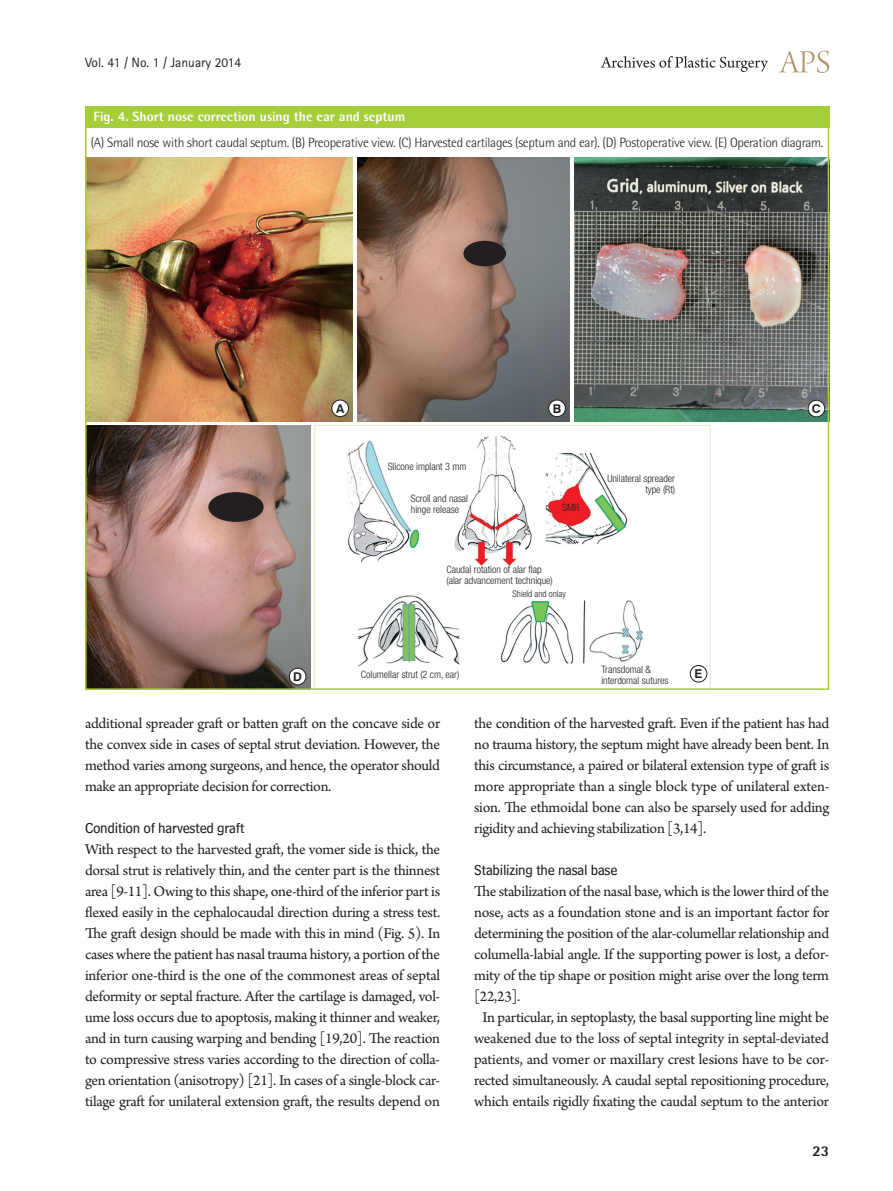
<style>
.page{position:relative;width:893px;height:1191px;background:#fff}
.page>*{position:absolute;margin:0;border:0;box-sizing:border-box;transform-origin:0 0}
.본문_성형{font:15.75px/21px "Arno Pro";letter-spacing:-.02em;color:#231f20;text-align:justify}
.소제목{font:15px "Bell Centennial Std Sub Capt";letter-spacing:-.02em;color:#231f20}
.t1{font:800 15px "Rotis Semi Sans Std";color:#231f20}
.그림__표-설명{font:300 13.5px "Rotis Semi Sans Std";letter-spacing:-.02em;color:#231f20}
.표_그림_제목_볼드{font:800 13.5px "Rotis Semi Sans Std";color:#fff}
.t2{font:13.5px "Rotis Sans Serif Std";color:#231f20}
.t3{font:700 12.15px "Swiss 721 BT";color:#231f20}
.표_그림_캡션{font:300 condensed 10.2px/11.2px "Helvetica Neue LT Std";color:#231f20}
.표_그림_캡션-2{font:300 condensed 9.15px "Helvetica Neue LT Std";color:#231f20}
</style>
<div class="page">
<svg style="left:779px;top:51px;width:50px;height:22px"></svg>
<svg style="left:601px;top:56px;width:167px;height:16px"></svg>
<img style="left:347px;top:436px;width:297px;height:231px">
<img style="left:88px;top:157px;width:265px;height:264px">
<div style="left:332px;top:400px;width:16px;height:17px;background:#fff;border-radius:50%"></div>
<div style="left:332px;top:400px;width:17px;height:17px;border:1px solid #231f20;border-radius:50%"></div>
<img style="left:574px;top:157px;width:252px;height:264px">
<div style="left:808px;top:400px;width:17px;height:17px;background:#fff;border-radius:50%"></div>
<div style="left:808px;top:400px;width:17px;height:17px;border:1px solid #231f20;border-radius:50%"></div>
<img style="left:357px;top:157px;width:213px;height:264px">
<div style="left:549px;top:400px;width:16px;height:17px;background:#fff;border-radius:50%"></div>
<div style="left:549px;top:400px;width:17px;height:17px;border:1px solid #231f20;border-radius:50%"></div>
<div style="left:463px;top:241px;width:43px;height:25px;background:#231f20;border-radius:50%"></div>
<img style="left:88px;top:425px;width:222px;height:262px">
<div style="left:289px;top:668px;width:17px;height:17px;background:#fff;border-radius:50%"></div>
<div style="left:289px;top:668px;width:17px;height:17px;border:1px solid #231f20;border-radius:50%"></div>
<div style="left:208px;top:492px;width:56px;height:30px;background:#231f20;border-radius:50%"></div>
<div style="left:690px;top:665px;width:17px;height:17px;border:1px solid #231f20;border-radius:50%"></div>
<div style="left:85px;top:106px;width:744px;height:22px;background:#a6ce39"></div>
<p class="t2" style="left:85px;top:54px;width:158px">Vol. 41 / No. 1 / January 2014</p>
<p class="표_그림_제목_볼드" style="left:94px;top:108px;width:313px">Fig. 4. Short nose correction using the ear and septum</p>
<p class="그림__표-설명" style="left:91px;top:135px;width:734px">(A) Small nose with short caudal septum. (B) Preoperative view. (C) Harvested cartilages (septum and ear). (D) Postoperative view. (E) Operation diagram.</p>
<p class="t3" style="left:336px;top:401px;width:10px">A</p>
<p class="t3" style="left:553px;top:401px;width:10px">B</p>
<p class="t3" style="left:812px;top:401px;width:10px">C</p>
<p class="표_그림_캡션" style="left:388px;top:461px;width:80px">Slicone implant 3 mm</p>
<p class="표_그림_캡션" style="left:411px;top:493px;width:59px">Scroll and nasal</p>
<p class="표_그림_캡션" style="left:411px;top:504px;width:50px">hinge release</p>
<p class="표_그림_캡션" style="left:562px;top:501px;width:18px">SMR</p>
<p class="표_그림_캡션" style="left:446px;top:563px;width:108px">Caudal rotation of alar flap (alar advancement technique)</p>
<p class="표_그림_캡션-2" style="left:512px;top:588px;width:55px">Shield and onlay</p>
<p class="표_그림_캡션" style="left:607px;top:473px;width:69px;text-align:right">Unilateral spreader type (Rt)</p>
<p class="표_그림_캡션" style="left:361px;top:669px;width:100px">Columellar strut (2 cm, ear)</p>
<p class="표_그림_캡션" style="left:601px;top:663px;width:69px">Transdomal &amp; interdomal sutures</p>
<p class="t3" style="left:293px;top:669px;width:10px">D</p>
<p class="t3" style="left:695px;top:666px;width:9px">E</p>
<p class="본문_성형" style="left:85px;top:714px;width:357px">additional spreader graft or batten graft on the concave side or the convex side in cases of septal strut deviation. However, the method varies among surgeons, and hence, the operator should make an appropriate decision for correction.</p>
<p class="소제목" style="left:85px;top:819px;width:161px">Condition of harvested graft</p>
<p class="본문_성형" style="left:85px;top:840px;width:357px">With respect to the harvested graft, the vomer side is thick, the dorsal strut is relatively thin, and the center part is the thinnest area [9-11]. Owing to this shape, one-third of the inferior part is flexed easily in the cephalocaudal direction during a stress test.<br>The graft design should be made with this in mind (Fig. 5). In cases where the patient has nasal trauma history, a portion of the inferior one-third is the one of the commonest areas of septal deformity or septal fracture. After the cartilage is damaged, vol&shy;ume loss occurs due to apoptosis, making it thinner and weaker, and in turn causing warping and bending [19,20]. The reaction to compressive stress varies according to the direction of colla&shy;gen orientation (anisotropy) [21]. In cases of a single-block car&shy;tilage graft for unilateral extension graft, the results depend on</p>
<p class="본문_성형" style="left:474px;top:714px;width:357px">the condition of the harvested graft. Even if the patient has had no trauma history, the septum might have already been bent. In this circumstance, a paired or bilateral extension type of graft is more appropriate than a single block type of unilateral exten&shy;sion. The ethmoidal bone can also be sparsely used for adding rigidity and achieving stabilization [3,14].</p>
<p class="소제목" style="left:474px;top:861px;width:145px">Stabilizing the nasal base</p>
<p class="본문_성형" style="left:474px;top:882px;width:357px">The stabilization of the nasal base, which is the lower third of the nose, acts as a foundation stone and is an important factor for determining the position of the alar-columellar relationship and columella-labial angle. If the supporting power is lost, a defor&shy;mity of the tip shape or position might arise over the long term [22,23].</p>
<p class="본문_성형" style="left:474px;top:1008px;width:357px;text-align:center">In particular, in septoplasty, the basal supporting line might be weakened due to the loss of septal integrity in septal-deviated patients, and vomer or maxillary crest lesions have to be cor&shy;rected simultaneously. A caudal septal repositioning procedure, which entails rigidly fixating the caudal septum to the anterior</p>
<p class="t1" style="left:812px;top:1141px;width:18px">23</p>
</div>
